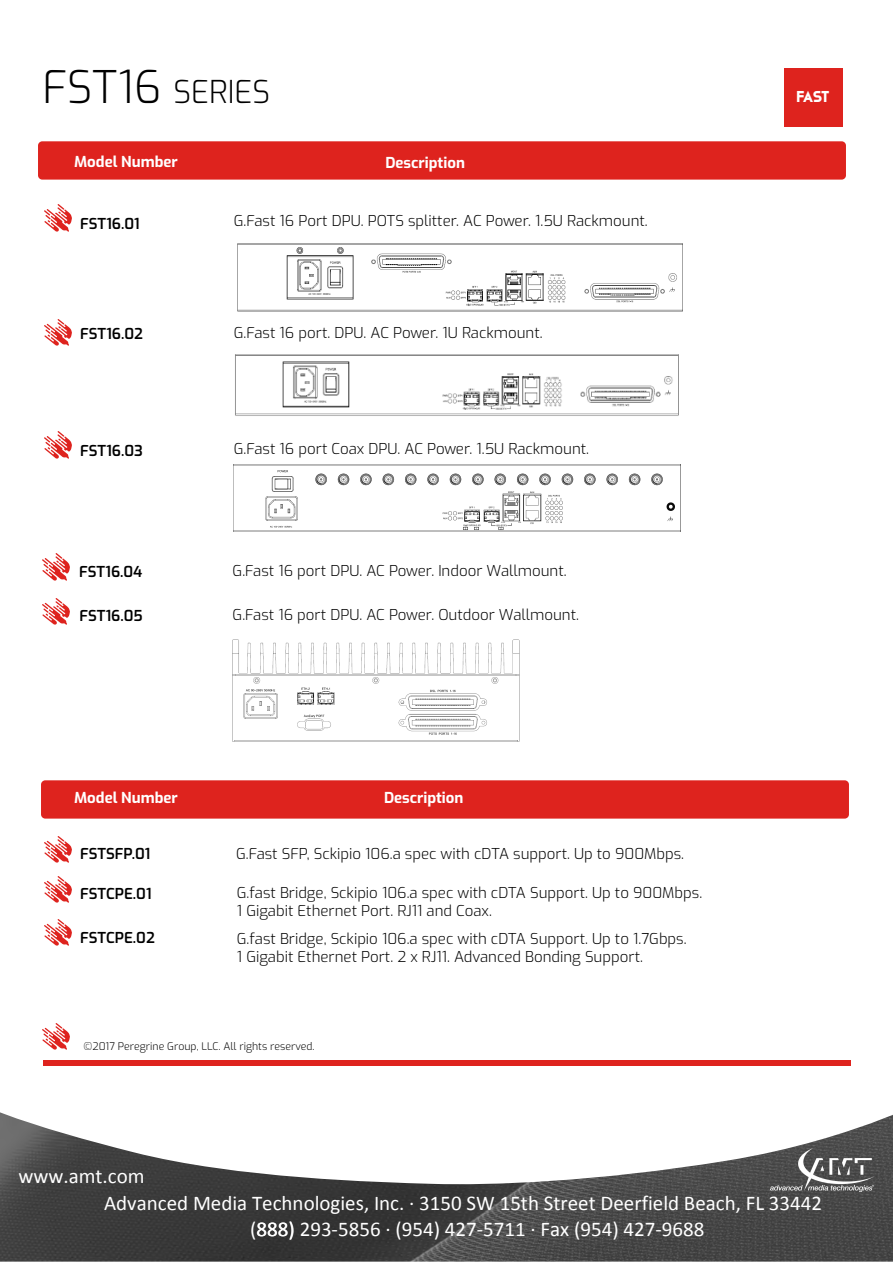
<style>
.page{position:relative;width:893px;height:1263px;background:#fff}
.page>*{position:absolute;margin:0;border:0;box-sizing:border-box;transform-origin:0 0}
.t1{font:300 31.5px "Exo";color:#000}
.t2{font:21px/25.2px "Calibri";color:#fff}
.t3{font:700 15.75px "Cassannet";color:#fff}
.t4{font:300 15px/18px "Exo";color:#000}
.t5{font:600 15px "Exo";color:#000}
.t6{font:700 15px "Exo";color:#fff}
.t7{font:300 10.5px "Exo";color:#000}
.s1{font-size:45px}
</style>
<div class="page">
<div style="left:41px;top:780px;width:808px;height:39px;background:#de231e;border-radius:4px"></div>
<div style="left:38px;top:141px;width:808px;height:39px;background:#de231e;border-radius:4px"></div>
<img style="left:234px;top:464px;width:446px;height:67px">
<img style="left:237px;top:243px;width:446px;height:68px">
<img style="left:235px;top:354px;width:444px;height:62px">
<img style="left:232px;top:639px;width:288px;height:103px">
<img style="left:44px;top:919px;width:27px;height:27px">
<img style="left:44px;top:876px;width:27px;height:27px">
<img style="left:44px;top:836px;width:27px;height:27px">
<div style="left:785px;top:68px;width:58px;height:59px;background:#de231e"></div>
<img style="left:43px;top:598px;width:27px;height:27px">
<img style="left:43px;top:554px;width:27px;height:26px">
<img style="left:44px;top:431px;width:27px;height:27px">
<img style="left:44px;top:319px;width:27px;height:27px">
<img style="left:44px;top:205px;width:27px;height:26px">
<img style="left:0;top:1023px;width:893px;height:238px">
<img style="left:771px;top:1149px;width:102px;height:43px">
<h1 class="t1" style="left:43px;top:68px;width:229px"><span class="s1">FST16</span> SERIES</h1>
<p class="t6" style="left:74px;top:150px;width:105px">Model Number</p>
<p class="t6" style="left:386px;top:151px;width:81px">Description</p>
<p class="t5" style="left:80px;top:212px;width:61px">FST16.01</p>
<p class="t4" style="left:234px;top:211px;width:415px">G.Fast 16 Port DPU. POTS splitter. AC Power. 1.5U Rackmount.</p>
<p class="t5" style="left:80px;top:323px;width:65px">FST16.02</p>
<p class="t4" style="left:234px;top:323px;width:310px">G.Fast 16 port. DPU. AC Power. 1U Rackmount.</p>
<p class="t5" style="left:80px;top:439px;width:64px">FST16.03</p>
<p class="t4" style="left:234px;top:439px;width:357px">G.Fast 16 port Coax DPU. AC Power. 1.5U Rackmount.</p>
<p class="t5" style="left:79px;top:561px;width:65px">FST16.04</p>
<p class="t5" style="left:79px;top:604px;width:65px">FST16.05</p>
<p class="t4" style="left:233px;top:561px;width:335px">G.Fast 16 port DPU. AC Power. Indoor Wallmount.</p>
<p class="t4" style="left:233px;top:605px;width:348px">G.Fast 16 port DPU. AC Power. Outdoor Wallmount.</p>
<p class="t6" style="left:74px;top:786px;width:105px">Model Number</p>
<p class="t6" style="left:384px;top:786px;width:81px">Description</p>
<p class="t4" style="left:236px;top:844px;width:449px">G.Fast SFP, Sckipio 106.a spec with cDTA support. Up to 900Mbps.</p>
<p class="t5" style="left:80px;top:842px;width:72px">FSTSFP.01</p>
<p class="t5" style="left:80px;top:882px;width:73px">FSTCPE.01</p>
<p class="t4" style="left:237px;top:882px;width:467px">G.fast Bridge, Sckipio 106.a spec with cDTA Support. Up to 900Mbps.<br>1 Gigabit Ethernet Port. RJ11 and Coax.</p>
<p class="t5" style="left:80px;top:926px;width:76px">FSTCPE.02</p>
<p class="t4" style="left:237px;top:929px;width:451px">G.fast Bridge, Sckipio 106.a spec with cDTA Support. Up to 1.7Gbps.<br>1 Gigabit Ethernet Port. 2 x RJ11. Advanced Bonding Support.</p>
<p class="t7" style="left:84px;top:1038px;width:232px">©2017 Peregrine Group, LLC. All rights reserved.</p>
<h2 class="t2" style="left:18px;top:1163px;width:128px">www.amt.com</h2>
<p class="t3" style="left:796px;top:87px;width:35px">FAST</p>
<h2 class="t2" style="left:250px;top:1191px;width:573px;text-indent:-146px">Advanced Media Technologies, Inc. · 3150 SW 15th Street Deerfield Beach, FL 33442 (888) 293-5856 · (954) 427-5711 · Fax (954) 427-9688</h2>
</div>
